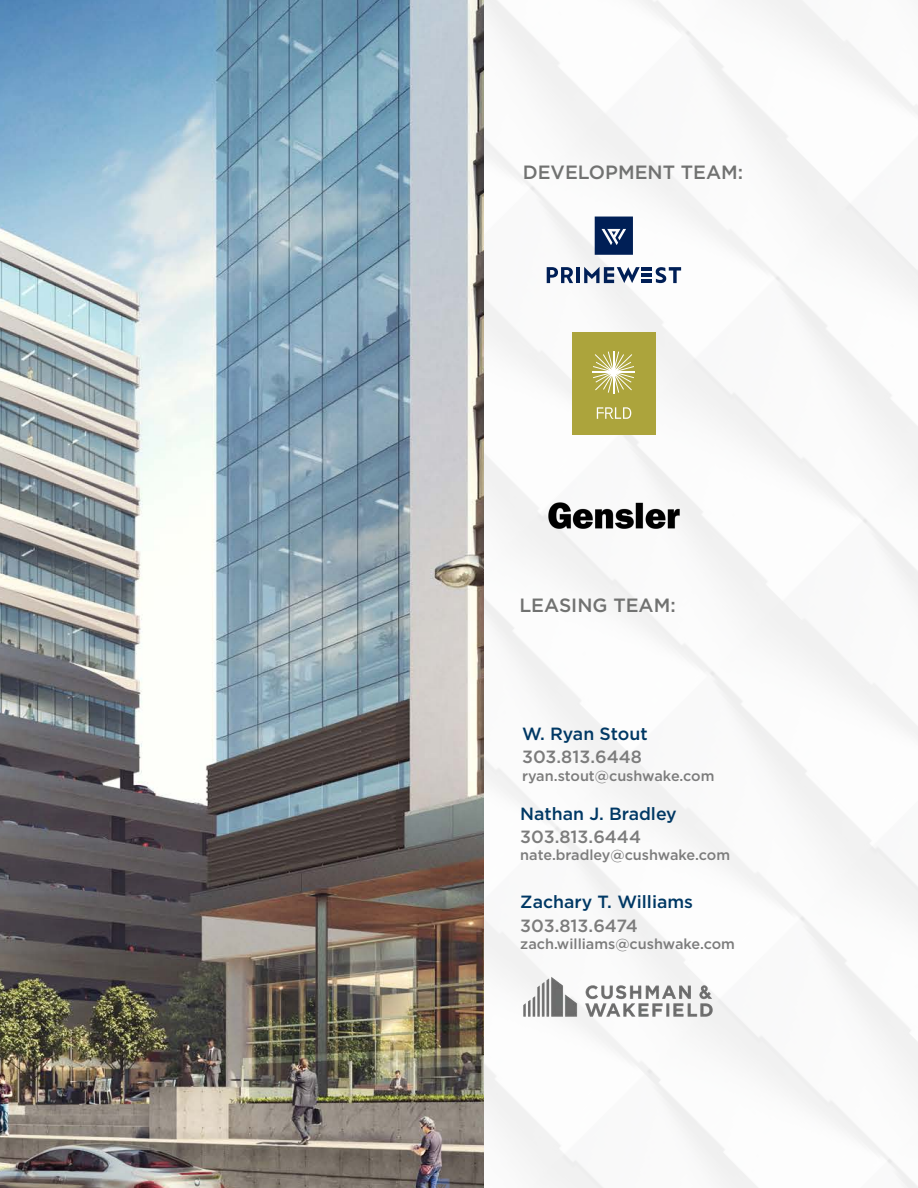
<style>
.page{position:relative;width:918px;height:1188px;background:#fff}
.page>*{position:absolute;margin:0;border:0;box-sizing:border-box;transform-origin:0 0}
.t1{font:500 19.2px "Gotham";color:#717271}
.t2{font:500 17.7px "Gotham";color:#003864}
.t3{font:500 17.7px "Gotham";color:#7c7c7c}
.t4{font:500 14.4px "Gotham";color:#7c7c7c}
</style>
<div class="page">
<img style="left:0;top:0;width:484px;height:1188px">
<img style="left:397px;top:1169px;width:87px;height:19px">
<img style="left:499px;top:960px;width:240px;height:82px">
<img style="left:543px;top:500px;width:143px;height:31px">
<div style="left:572px;top:332px;width:84px;height:103px;background:#aca43c"></div>
<svg style="left:597px;top:407px;width:34px;height:12px"></svg>
<svg style="left:592px;top:351px;width:43px;height:43px"></svg>
<svg style="left:595px;top:217px;width:38px;height:38px"></svg>
<svg style="left:547px;top:267px;width:26px;height:16px"></svg>
<hr style="left:576px;top:267px;width:4px;height:16px;background:#001f56">
<svg style="left:584px;top:267px;width:97px;height:16px"></svg>
<p class="t1" style="left:523px;top:160px;width:222px">DEVELOPMENT TEAM:</p>
<p class="t1" style="left:519px;top:592px;width:158px">LEASING TEAM:</p>
<p class="t2" style="left:522px;top:722px;width:127px">W. Ryan Stout</p>
<p class="t3" style="left:522px;top:745px;width:121px">303.813.6448</p>
<p class="t4" style="left:522px;top:766px;width:194px">ryan.stout@cushwake.com</p>
<p class="t2" style="left:520px;top:802px;width:158px">Nathan J. Bradley</p>
<p class="t3" style="left:520px;top:825px;width:122px">303.813.6444</p>
<p class="t4" style="left:520px;top:846px;width:211px">nate.bradley@cushwake.com</p>
<p class="t2" style="left:520px;top:890px;width:174px">Zachary T. Williams</p>
<p class="t3" style="left:520px;top:914px;width:119px">303.813.6474</p>
<p class="t4" style="left:520px;top:934px;width:216px">zach.williams@cushwake.com</p>
</div>
